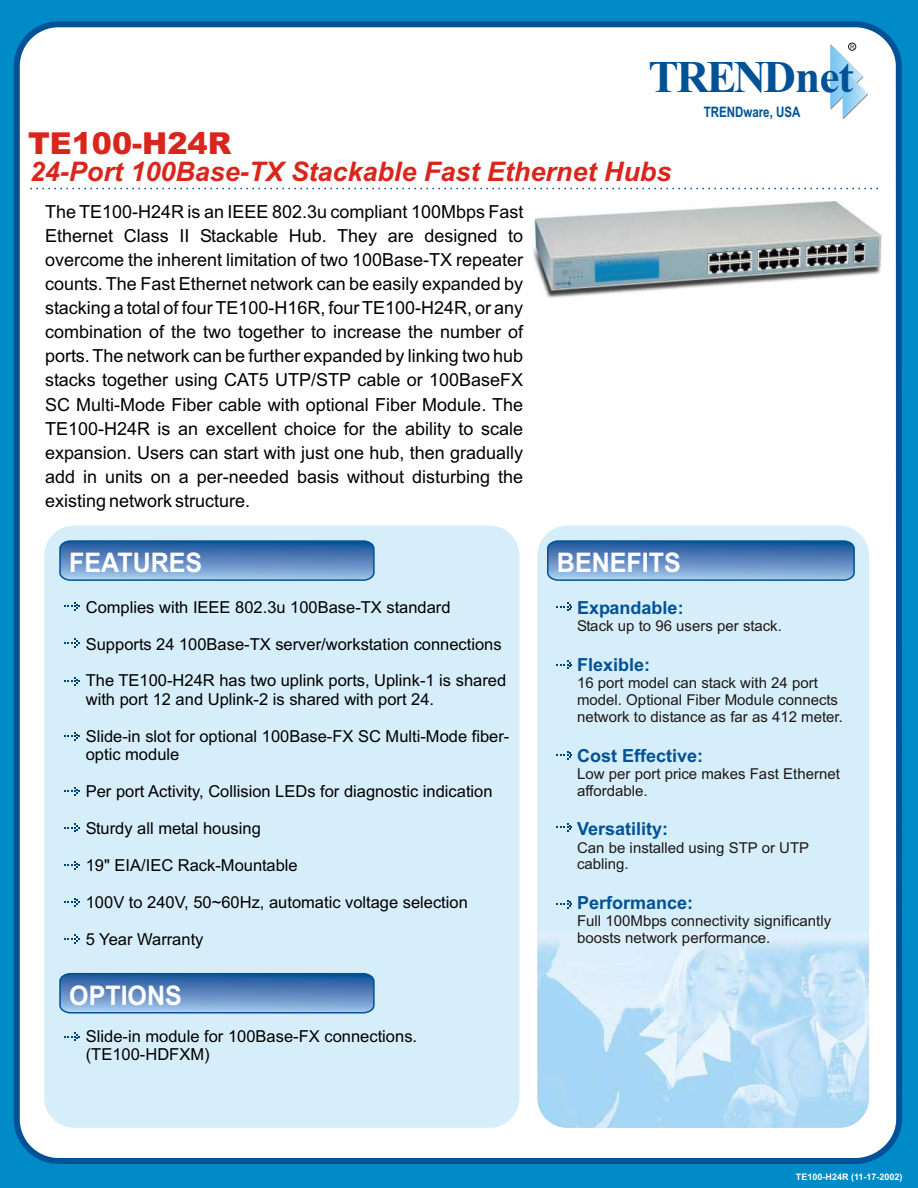
<style>
.page{position:relative;width:918px;height:1188px;background:#008ac7}
.page>*{position:absolute;margin:0;border:0;box-sizing:border-box;transform-origin:0 0}
.t1{font:700 45.3px "Times New Roman";letter-spacing:-.05em;color:#005296}
.t2{font:900 30.3px "Arial";color:#d9261c}
.t3{font:italic 700 27px "Arial";color:#d9261c}
.t4{font:700 27px "Arial";color:#fff;scale:.93 1}
.t5{font:18px/24.2px "Arial";color:#000;text-align:justify}
.t6{font:700 18px "Arial";color:#005296}
.t7{font:16.5px/18.5px "Arial";color:#000}
.t8{font:15px/16.8px "Arial";color:#1f1a17}
.t9{font:700 14.4px "Arial";color:#005296;scale:.8 1}
.t10{font:700 9px "Arial";color:#fff}
.t11{font:6.15px "Arial";color:#1f1a17}
</style>
<div class="page">
<div style="left:14px;top:21px;width:888px;height:1143px;background:#fff;border:6px solid #005296;border-radius:42px"></div>
<div style="left:44px;top:526px;width:475px;height:602px;background:#d6edfa;border-radius:30px"></div>
<svg style="left:64px;top:602px;width:16px;height:9px"></svg>
<svg style="left:59px;top:540px;width:316px;height:41px;background:#5888bf"></svg>
<svg style="left:30px;top:188px;width:848px;height:1px"></svg>
<img style="left:830px;top:44px;width:1px;height:65px">
<svg style="left:831px;top:44px;width:26px;height:75px"></svg>
<img style="left:843px;top:69px;width:25px;height:50px">
<div style="left:848px;top:43px;width:8px;height:8px;border:1px solid #1f1a17;border-radius:50%"></div>
<div style="left:537px;top:526px;width:332px;height:602px;background:#d6edfa;border-radius:30px"></div>
<img style="left:537px;top:932px;width:332px;height:196px">
<svg style="left:547px;top:540px;width:308px;height:41px;background:#5888bf"></svg>
<svg style="left:556px;top:602px;width:16px;height:9px"></svg>
<svg style="left:64px;top:1032px;width:16px;height:9px"></svg>
<svg style="left:59px;top:972px;width:316px;height:42px;background:#5b8ac0"></svg>
<svg style="left:64px;top:639px;width:16px;height:8px"></svg>
<svg style="left:64px;top:677px;width:16px;height:9px"></svg>
<svg style="left:64px;top:732px;width:16px;height:9px"></svg>
<svg style="left:64px;top:787px;width:16px;height:9px"></svg>
<svg style="left:64px;top:823px;width:16px;height:9px"></svg>
<svg style="left:64px;top:861px;width:16px;height:9px"></svg>
<svg style="left:64px;top:898px;width:16px;height:9px"></svg>
<svg style="left:64px;top:934px;width:16px;height:9px"></svg>
<img style="left:532px;top:202px;width:349px;height:96px">
<svg style="left:556px;top:660px;width:16px;height:9px"></svg>
<svg style="left:556px;top:751px;width:16px;height:9px"></svg>
<svg style="left:556px;top:823px;width:16px;height:9px"></svg>
<svg style="left:556px;top:900px;width:16px;height:9px"></svg>
<p class="t11" style="left:850px;top:44px;width:6px">R</p>
<h1 class="t1" style="left:648px;top:61px;width:207px">TRENDnet</h1>
<p class="t9" style="left:704px;top:106px;width:122px">TRENDware, USA</p>
<h2 class="t2" style="left:28px;top:132px;width:205px">TE100-H24R</h2>
<h3 class="t3" style="left:30px;top:162px;width:643px">24-Port 100Base-TX Stackable Fast Ethernet Hubs</h3>
<p class="t5" style="left:45px;top:201px;width:480px">The TE100-H24R is an IEEE 802.3u compliant 100Mbps Fast Ethernet Class II Stackable Hub. They are designed to overcome the inherent limitation of two 100Base-TX repeater counts. The Fast Ethernet network can be easily expanded by stacking a total of four TE100-H16R, four TE100-H24R, or any combination of the two together to increase the number of ports. The network can be further expanded by linking two hub stacks together using CAT5 UTP/STP cable or 100BaseFX SC Multi-Mode Fiber cable with optional Fiber Module. The TE100-H24R is an excellent choice for the ability to scale expansion. Users can start with just one hub, then gradually add in units on a per-needed basis without disturbing the existing network structure.</p>
<h3 class="t4" style="left:69px;top:552px;width:145px">FEATURES</h3>
<p class="t7" style="left:86px;top:599px;width:366px">Complies with IEEE 802.3u 100Base-TX standard</p>
<p class="t7" style="left:86px;top:636px;width:417px">Supports 24 100Base-TX server/workstation connections</p>
<p class="t7" style="left:86px;top:673px;width:422px">The TE100-H24R has two uplink ports, Uplink-1 is shared with port 12 and Uplink-2 is shared with port 24.</p>
<p class="t7" style="left:86px;top:728px;width:425px">Slide-in slot for optional 100Base-FX SC Multi-Mode fiber&shy;optic module</p>
<p class="t7" style="left:86px;top:784px;width:408px">Per port Activity, Collision LEDs for diagnostic indication</p>
<p class="t7" style="left:86px;top:820px;width:177px">Sturdy all metal housing</p>
<p class="t7" style="left:86px;top:857px;width:213px">19" EIA/IEC Rack-Mountable</p>
<p class="t7" style="left:86px;top:894px;width:384px">100V to 240V, 50~60Hz, automatic voltage selection</p>
<p class="t7" style="left:86px;top:931px;width:119px">5 Year Warranty</p>
<h3 class="t4" style="left:69px;top:985px;width:123px">OPTIONS</h3>
<p class="t7" style="left:86px;top:1028px;width:333px">Slide-in module for 100Base-FX connections. (TE100-HDFXM)</p>
<h3 class="t4" style="left:557px;top:552px;width:135px">BENEFITS</h3>
<p class="t6" style="left:577px;top:601px;width:108px">Expandable:</p>
<p class="t8" style="left:577px;top:619px;width:206px">Stack up to 96 users per stack.</p>
<p class="t6" style="left:577px;top:658px;width:75px">Flexible:</p>
<p class="t8" style="left:577px;top:676px;width:267px">16 port model can stack with 24 port model. Optional Fiber Module connects network to distance as far as 412 meter.</p>
<p class="t6" style="left:577px;top:748px;width:128px">Cost Effective:</p>
<p class="t8" style="left:577px;top:767px;width:264px">Low per port price makes Fast Ethernet affordable.</p>
<p class="t6" style="left:577px;top:822px;width:93px">Versatility:</p>
<p class="t8" style="left:577px;top:840px;width:234px">Can be installed using STP or UTP cabling.</p>
<p class="t6" style="left:577px;top:896px;width:118px">Performance:</p>
<p class="t8" style="left:577px;top:914px;width:256px">Full 100Mbps connectivity significantly boosts network performance.</p>
<p class="t10" style="left:796px;top:1173px;width:108px">TE100-H24R (11-17-2002)</p>
</div>
